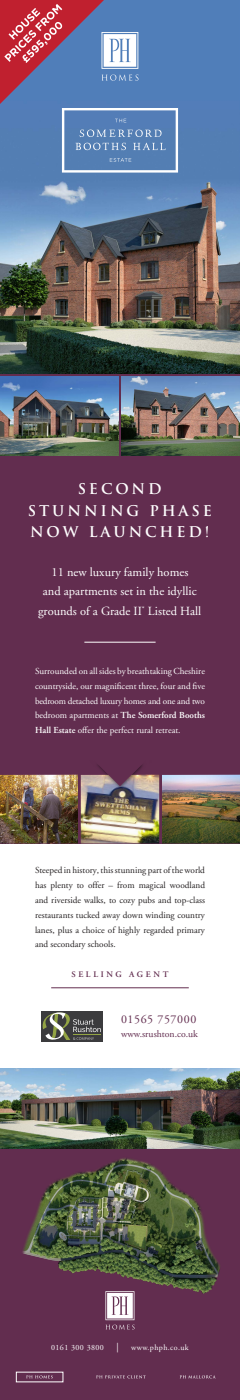
<style>
.page{position:relative;width:240px;height:1400px;background:#fff}
.page>*{position:absolute;margin:0;border:0;box-sizing:border-box;transform-origin:0 0}
.t1{font:700 14.44px/21.6px "Trajan Pro";letter-spacing:.2em;color:#fff;text-align:center}
.t2{font:12.44px/19.3px "Adobe Garamond";color:#fff;text-align:center}
.t3{font:11.96px "Adobe Garamond Pro";letter-spacing:.05em;color:#622d4f}
.t4{font:9.8px "Adobe Garamond Pro";color:#622d4f}
.t5{font:9.6px "Adobe Garamond";color:#fff}
.t6{font:9.2px/14.8px "Adobe Garamond";color:#231f20;text-align:justify}
.t7{font:9.2px/14.8px "Adobe Garamond Pro";color:#fff;text-align:justify}
.t8{font:600 8.44px "Adobe Garamond Pro";letter-spacing:.315em;color:#622d4f}
.t9{font:8px "Adobe Garamond";letter-spacing:.05em;color:#fff}
.s1{font-family:"Adobe Garamond";font-weight:600}
.s2{font-family:"Adobe Garamond Pro"}
</style>
<div class="page">
<div style="left:0;top:1127px;width:240px;height:273px;background:#622d4f"></div>
<div style="left:0;top:0;width:240px;height:844px;background:#622d4f"></div>
<img style="left:0;top:0;width:240px;height:373px">
<img style="left:0;top:775px;width:78px;height:69px">
<img style="left:81px;top:775px;width:78px;height:69px">
<img style="left:162px;top:775px;width:78px;height:69px">
<img style="left:83px;top:774px;width:74px;height:20px">
<svg style="left:92px;top:765px;width:56px;height:21px"></svg>
<svg style="left:26px;top:1375px;width:190px;height:3px"></svg>
<img style="left:0;top:376px;width:119px;height:80px">
<img style="left:121px;top:376px;width:119px;height:80px">
<svg style="left:105px;top:1305px;width:30px;height:25px"></svg>
<hr style="left:84px;top:642px;width:72px;height:1px;background:#fff">
<img style="left:22px;top:1158px;width:198px;height:147px">
<img style="left:0;top:1069px;width:240px;height:79px">
<hr style="left:51px;top:988px;width:138px;height:1px;background:#622d4f">
<div style="left:41px;top:1011px;width:61px;height:31px;background:#3b3b3d"></div>
<svg style="left:43px;top:1012px;width:58px;height:28px"></svg>
<svg style="left:0;top:0;width:178px;height:173px;background:#727ba8"></svg>
<p class="t1" style="left:28px;top:478px;width:185px">SECOND<br>STUNNING PHASE<br>NOW LAUNCHED!</p>
<p class="t2" style="left:38px;top:563px;width:165px">11 new luxury family homes<br>and apartments set in the idyllic grounds of a Grade II<sup>*</sup> Listed Hall</p>
<p class="t7" style="left:35px;top:664px;width:172px">Surrounded on all sides by breathtaking Cheshire countryside, our magnificent three, four and five bedroom detached luxury homes and one and two bedroom apartments at <span class="s1">The Somerford Booths Hall Estate</span> offer the perfect rural retreat.</p>
<p class="t6" style="left:35px;top:863px;width:172px">Steeped in history, this stunning part of the world has plenty to offer – from magical woodland and riverside walks, to cozy pubs and top-class restaurants tucked away <span class="s2">down winding country lanes, plus a choice of highly regarded primary and secondary schools.</span></p>
<p class="t8" style="left:71px;top:970px;width:99px">SELLING AGENT</p>
<p class="t3" style="left:121px;top:1012px;width:77px">01565 757000</p>
<p class="t4" style="left:121px;top:1028px;width:78px">www.srushton.co.uk</p>
<p class="t9" style="left:51px;top:1343px;width:54px">0161 300 3800</p>
<p class="t5" style="left:116px;top:1342px;width:4px">|</p>
<p class="t9" style="left:131px;top:1343px;width:59px">www.phph.co.uk</p>
</div>
